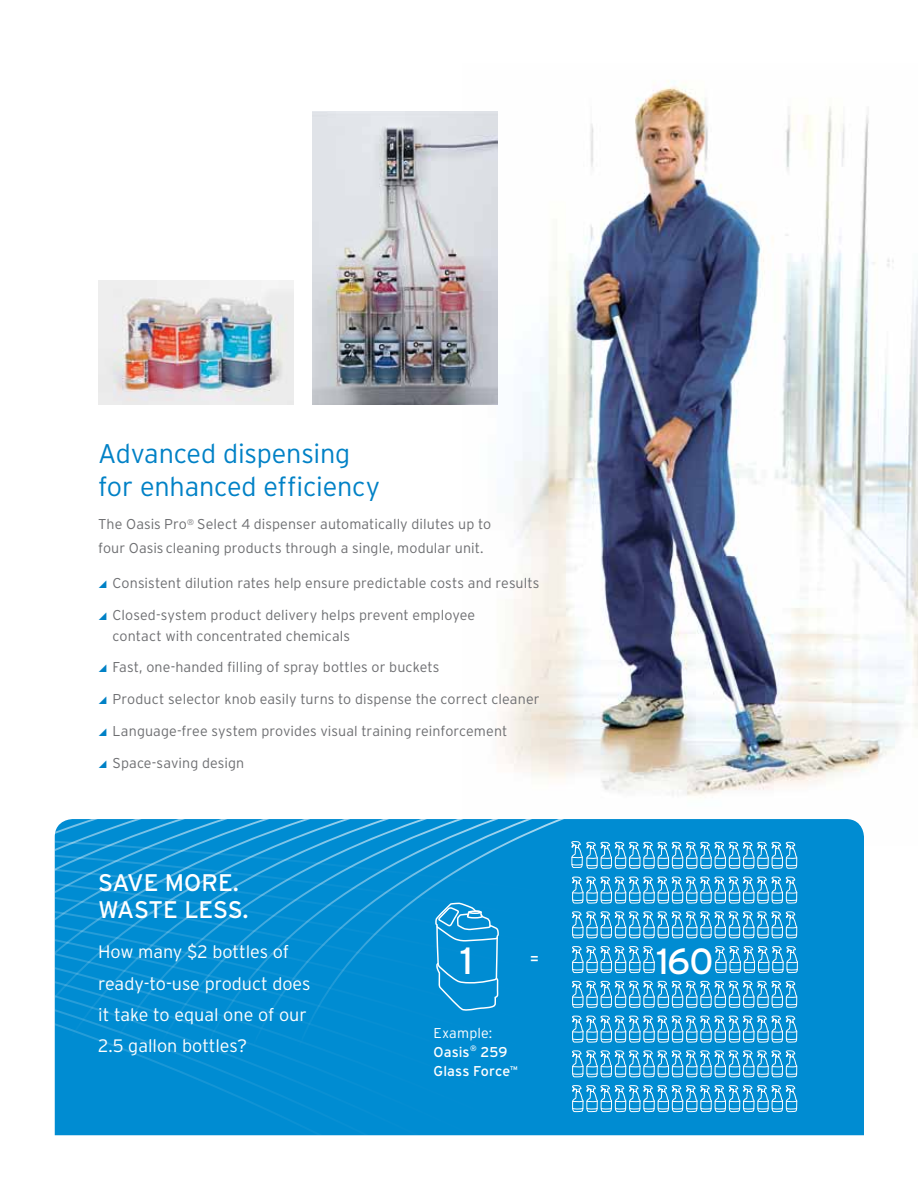
<style>
.page{position:relative;width:918px;height:1188px;background:#fff}
.page>*{position:absolute;margin:0;border:0;box-sizing:border-box;transform-origin:0 0}
.t1{font:37.95px "Interstate";color:#fff}
.t2{font:36.3px "Interstate";color:#fff}
.t3{font:300 27px/33px "Interstate";letter-spacing:-.01em;color:#0081c6}
.t4{font:24px/27px "Interstate";letter-spacing:-.005em;color:#fff}
.t5{font:300 18px/31.3px "Interstate";color:#fff}
.t6{font:15.75px "Interstate";color:#fff}
.t7{font:300 14.25px/24px "Interstate";letter-spacing:.005em;color:#6d6e71}
.t8{font:14.25px/18.9px "Interstate";letter-spacing:.005em;color:#fff}
.s1{font-size:10.5px;color:#0081c6}
.s2{font-weight:300}
</style>
<div class="page">
<img style="left:497px;top:81px;width:421px;height:715px">
<img style="left:98px;top:281px;width:196px;height:124px">
<img style="left:312px;top:111px;width:185px;height:294px">
<div style="left:798px;top:819px;width:66px;height:316px;background:#008cd2"></div>
<svg style="left:55px;top:819px;width:743px;height:316px;background:#1294d5"></svg>
<h3 class="t3" style="left:98px;top:437px;width:283px">Advanced dispensing for enhanced efficiency</h3>
<p class="t7" style="left:98px;top:512px;width:395px">The Oasis Pro<sup>®</sup> Select 4 dispenser automatically dilutes up to four Oasis cleaning products through a single, modular unit.</p>
<p class="t7" style="left:107px;top:571px;width:434px"><span class="s1">\</span> Consistent dilution rates help ensure predictable costs and results</p>
<p class="t7" style="left:113px;top:604px;width:364px;line-height:21px;text-indent:-5px"><span class="s1">\</span> Closed-system product delivery helps prevent employee contact with concentrated chemicals</p>
<p class="t7" style="left:107px;top:655px;width:334px"><span class="s1">\</span> Fast, one-handed filling of spray bottles or buckets</p>
<p class="t7" style="left:107px;top:687px;width:434px"><span class="s1">\</span> Product selector knob easily turns to dispense the correct cleaner</p>
<p class="t7" style="left:107px;top:719px;width:402px"><span class="s1">\</span> Language-free system provides visual training reinforcement</p>
<p class="t7" style="left:107px;top:751px;width:138px"><span class="s1">\</span> Space-saving design</p>
<h3 class="t4" style="left:98px;top:869px;width:152px">SAVE MORE.<br>WASTE LESS.</h3>
<p class="t5" style="left:98px;top:936px;width:214px">H ow many $2 bottles of ready-to-use product does it take to equal one of our<br>2.5 gallon bottles?</p>
<h1 class="t1" style="left:460px;top:938px;width:14px">1</h1>
<h2 class="t2" style="left:656px;top:939px;width:59px">160</h2>
<p class="t6" style="left:530px;top:949px;width:11px">=</p>
<p class="t8" style="left:434px;top:1023px;width:85px"><span class="s2">Example:<br></span>OASIS<sup>®</sup> 259<br>GLASS FORCE<sup>™</sup></p>
</div>
